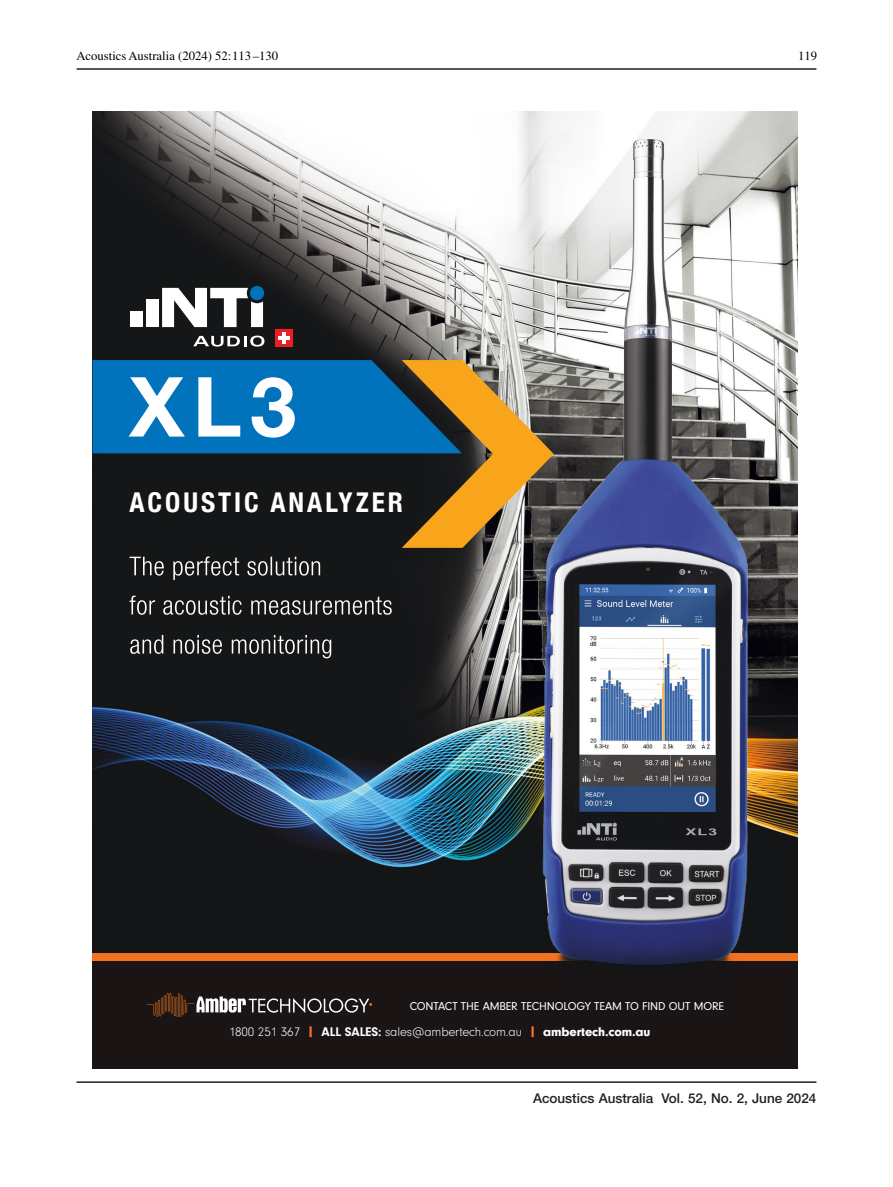
<style>
.page{position:relative;width:893px;height:1187px;background:#fff}
.page>*{position:absolute;margin:0;border:0;box-sizing:border-box;transform-origin:0 0}
.t1{font:700 82.95px "Helvetica Neue";color:#fff}
.t2{font:700 condensed 27.3px "Helvetica Neue";letter-spacing:.11em;color:#fff}
.t3{font:13.5px "Helvetica Neue LT Std Md 2";color:#231f20}
.t4{font:300 13.05px "Neuzeit Gro";letter-spacing:-.01em;color:#fff}
.t5{font:12.75px "Times";color:#000}
.t6{font:11.85px "Neuzeit Gro";letter-spacing:-.01em;color:#fff}
.s1{font-weight:900;color:#f47321}
.s2{font-weight:700}
.s3{font-weight:900}
</style>
<div class="page">
<hr style="left:77px;top:68px;width:739px;height:2px;background:#231f20">
<hr style="left:77px;top:1081px;width:739px;height:1px;background:#231f20">
<img style="left:92px;top:111px;width:706px;height:842px">
<svg style="left:92px;top:360px;width:415px;height:188px"></svg>
<svg style="left:130px;top:635px;width:201px;height:23px"></svg>
<svg style="left:130px;top:595px;width:262px;height:19px"></svg>
<svg style="left:130px;top:556px;width:190px;height:24px"></svg>
<div style="left:146px;top:300px;width:12px;height:27px;background:#fff"></div>
<div style="left:130px;top:312px;width:12px;height:15px;background:#fff"></div>
<svg style="left:193px;top:335px;width:71px;height:11px"></svg>
<svg style="left:162px;top:288px;width:101px;height:39px"></svg>
<div style="left:250px;top:286px;width:14px;height:14px;background:#0073bc;border-radius:50%"></div>
<div style="left:275px;top:329px;width:17px;height:17px;background:#ee1d23"></div>
<svg style="left:278px;top:332px;width:11px;height:11px"></svg>
<div style="left:92px;top:953px;width:706px;height:10px;background:#f47321"></div>
<div style="left:92px;top:961px;width:706px;height:107px;background:#1a1415"></div>
<svg style="left:147px;top:993px;width:225px;height:23px"></svg>
<img style="left:507px;top:119px;width:274px;height:846px">
<p class="t5" style="left:76px;top:51px;width:203px">Acoustics Australia (2024) 52:113 –130</p>
<p class="t5" style="left:798px;top:51px;width:21px">119</p>
<p class="t1" style="left:129px;top:342px;width:169px">XL3</p>
<p class="t2" style="left:129px;top:480px;width:275px">ACOUSTIC ANALYZER</p>
<p class="t6" style="left:410px;top:999px;width:316px">CONTACT THE AMBER TECHNOLOGY TEAM TO FIND OUT MORE</p>
<p class="t4" style="left:229px;top:1024px;width:423px">1800 251 367 <span class="s1">|</span> <span class="s2">ALL SALES:</span> sales@ambertech.com.au <span class="s1">|</span> <span class="s3">ambertech.com.au</span></p>
<p class="t3" style="left:533px;top:1090px;width:285px">Acoustics Australia Vol. 52, No. 2, June 2024</p>
</div>
